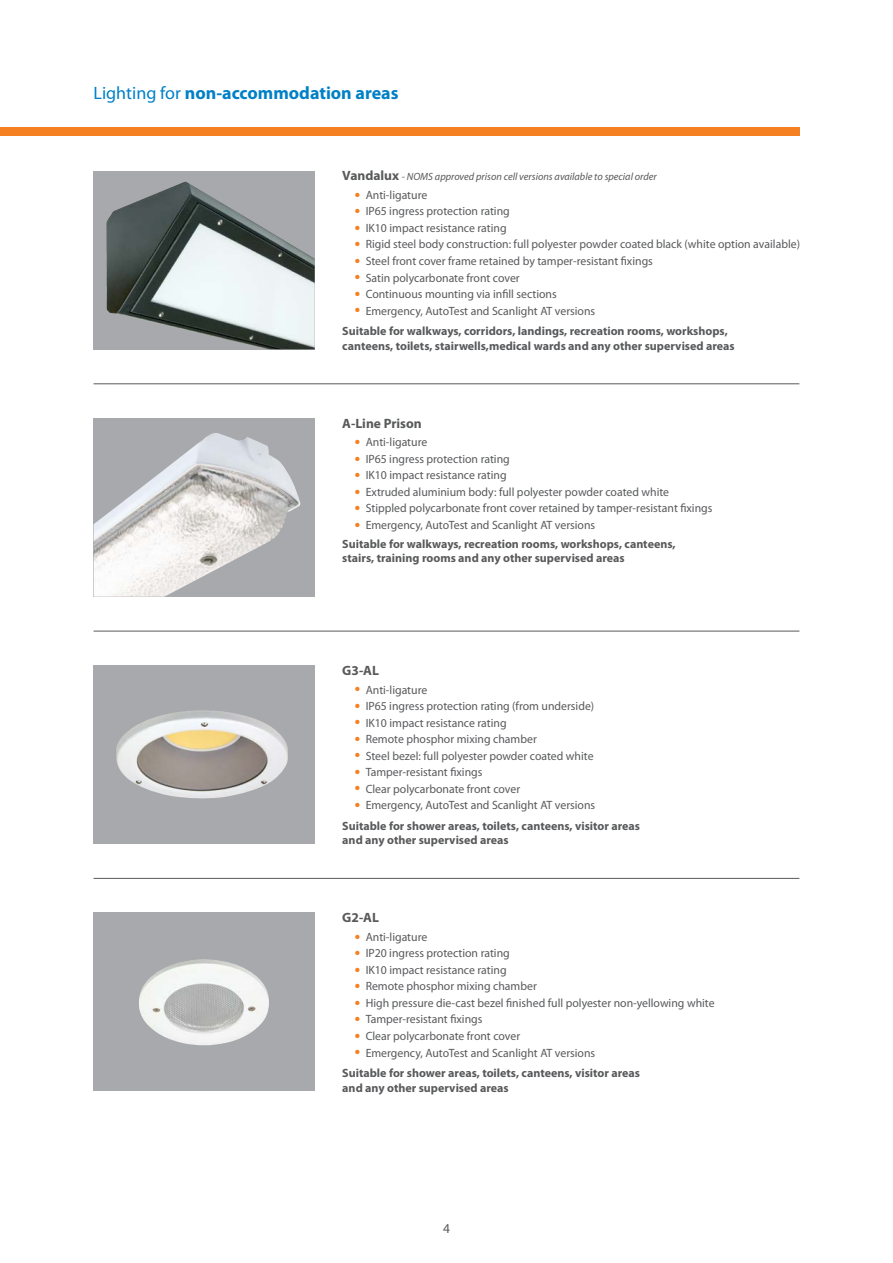
<style>
.page{position:relative;width:893px;height:1263px;background:#fff}
.page>*{position:absolute;margin:0;border:0;box-sizing:border-box;transform-origin:0 0}
.t1{font:700 18px "Myriad Pro";color:#0080c7}
.t2{font:700 13.5px "Myriad Pro";color:#58595b}
.t3{font:13.5px "Myriad Pro";color:#58595b}
.t4{font:12px "Myriad Pro";color:#58595b}
.t5{font:700 12px/20.9px "Myriad Pro";color:#58595b}
.t6{font:italic 10.5px "Myriad Pro";color:#58595b}
.s1{font-weight:400}
.s2{font-weight:700;font-style:normal;font-size:13.5px}
</style>
<div class="page">
<div style="left:0;top:128px;width:799px;height:8px;background:#f58021"></div>
<div style="left:94px;top:913px;width:221px;height:178px;background:#a7a9ac"></div>
<img style="left:139px;top:959px;width:130px;height:87px">
<div style="left:94px;top:665px;width:221px;height:179px;background:#a7a9ac"></div>
<img style="left:116px;top:710px;width:172px;height:89px">
<div style="left:94px;top:418px;width:221px;height:179px;background:#a7a9ac"></div>
<img style="left:94px;top:433px;width:207px;height:164px">
<div style="left:94px;top:171px;width:221px;height:178px;background:#a7a9ac"></div>
<img style="left:106px;top:182px;width:209px;height:167px">
<hr style="left:94px;top:383px;width:705px;height:1px;background:#58595b">
<hr style="left:94px;top:631px;width:705px;height:1px;background:#58595b">
<hr style="left:94px;top:878px;width:705px;height:1px;background:#58595b">
<h1 class="t1" style="left:94px;top:81px;width:306px"><span class="s1">Lighting for</span> non-accommodation areas</h1>
<p class="t6" style="left:342px;top:170px;width:316px"><span class="s2">Vandalux</span> - NOMS approved prison cell versions available to special order</p>
<p class="t4" style="left:355px;top:187px;width:74px"><sup>●</sup> Anti-ligature</p>
<p class="t4" style="left:355px;top:204px;width:156px"><sup>●</sup> IP65 ingress protection rating</p>
<p class="t4" style="left:355px;top:220px;width:153px"><sup>●</sup> IK10 impact resistance rating</p>
<p class="t4" style="left:355px;top:237px;width:446px"><sup>●</sup> Rigid steel body construction: full polyester powder coated black (white option available)</p>
<p class="t4" style="left:355px;top:254px;width:299px"><sup>●</sup> Steel front cover frame retained by tamper-resistant fixings</p>
<p class="t4" style="left:355px;top:270px;width:166px"><sup>●</sup> Satin polycarbonate front cover</p>
<p class="t4" style="left:355px;top:287px;width:203px"><sup>●</sup> Continuous mounting via infill sections</p>
<p class="t5" style="left:342px;top:300px;width:387px;text-indent:13px"><sup>●</sup> <span class="s1">Emergency, AutoTest and Scanlight AT versions<br></span>Suitable for walkways, corridors, landings, recreation rooms, workshops,</p>
<p class="t5" style="left:342px;top:335px;width:394px">canteens, toilets, stairwells,medical wards and any other supervised areas</p>
<p class="t2" style="left:342px;top:414px;width:81px">A-Line Prison</p>
<p class="t4" style="left:355px;top:435px;width:74px"><sup>●</sup> Anti-ligature</p>
<p class="t4" style="left:355px;top:451px;width:156px"><sup>●</sup> IP65 ingress protection rating</p>
<p class="t4" style="left:355px;top:468px;width:153px"><sup>●</sup> IK10 impact resistance rating</p>
<p class="t4" style="left:355px;top:484px;width:316px"><sup>●</sup> Extruded aluminium body: full polyester powder coated white</p>
<p class="t4" style="left:355px;top:501px;width:359px"><sup>●</sup> Stippled polycarbonate front cover retained by tamper-resistant fixings</p>
<p class="t5" style="left:342px;top:515px;width:335px;line-height:18.6px;text-indent:13px"><sup>●</sup> <span class="s1">Emergency, AutoTest and Scanlight AT versions<br></span>Suitable for walkways, recreation rooms, workshops, canteens,</p>
<p class="t5" style="left:342px;top:547px;width:284px">stairs, training rooms and any other supervised areas</p>
<p class="t2" style="left:342px;top:661px;width:38px">G3-AL</p>
<p class="t4" style="left:355px;top:682px;width:74px"><sup>●</sup> Anti-ligature</p>
<p class="t4" style="left:355px;top:699px;width:241px"><sup>●</sup> IP65 ingress protection rating (from underside)</p>
<p class="t4" style="left:355px;top:715px;width:153px"><sup>●</sup> IK10 impact resistance rating</p>
<p class="t4" style="left:355px;top:732px;width:183px"><sup>●</sup> Remote phosphor mixing chamber</p>
<p class="t4" style="left:355px;top:748px;width:240px"><sup>●</sup> Steel bezel: full polyester powder coated white</p>
<p class="t4" style="left:355px;top:765px;width:129px"><sup>●</sup> Tamper-resistant fixings</p>
<p class="t4" style="left:355px;top:781px;width:167px"><sup>●</sup> Clear polycarbonate front cover</p>
<p class="t5" style="left:342px;top:794px;width:299px;text-indent:13px"><sup>●</sup> <span class="s1">Emergency, AutoTest and Scanlight AT versions<br></span>Suitable for shower areas, toilets, canteens, visitor areas</p>
<p class="t5" style="left:342px;top:829px;width:168px">and any other supervised areas</p>
<p class="t2" style="left:342px;top:909px;width:38px">G2-AL</p>
<p class="t4" style="left:355px;top:929px;width:74px"><sup>●</sup> Anti-ligature</p>
<p class="t4" style="left:355px;top:946px;width:156px"><sup>●</sup> IP20 ingress protection rating</p>
<p class="t4" style="left:355px;top:962px;width:153px"><sup>●</sup> IK10 impact resistance rating</p>
<p class="t4" style="left:355px;top:979px;width:183px"><sup>●</sup> Remote phosphor mixing chamber</p>
<p class="t4" style="left:355px;top:995px;width:361px"><sup>●</sup> High pressure die-cast bezel finished full polyester non-yellowing white</p>
<p class="t4" style="left:355px;top:1012px;width:129px"><sup>●</sup> Tamper-resistant fixings</p>
<p class="t4" style="left:355px;top:1028px;width:167px"><sup>●</sup> Clear polycarbonate front cover</p>
<p class="t5" style="left:342px;top:1042px;width:299px;text-indent:13px"><sup>●</sup> <span class="s1">Emergency, AutoTest and Scanlight AT versions<br></span>Suitable for shower areas, toilets, canteens, visitor areas</p>
<p class="t5" style="left:342px;top:1077px;width:168px">and any other supervised areas</p>
<p class="t3" style="left:443px;top:1220px;width:8px">4</p>
</div>
